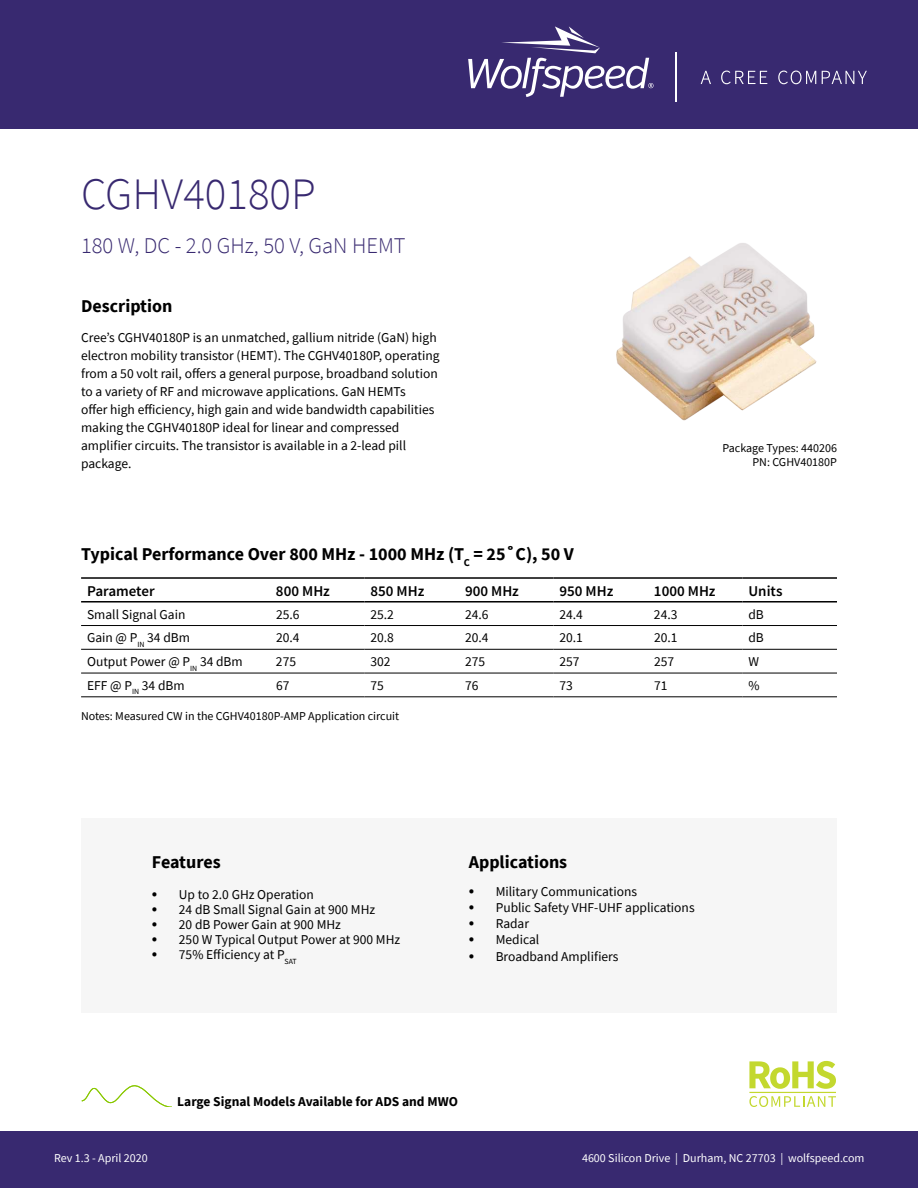
<style>
.page{position:relative;width:918px;height:1188px;background:#fff}
.page>*{position:absolute;margin:0;border:0;box-sizing:border-box;transform-origin:0 0}
.t1{font:300 45px "Source Sans Pro";color:#382970}
.t2{font:300 22.5px "Source Sans Pro";color:#382970}
.t3{font:700 18px "Source Sans Pro";color:#000}
.t4{font:600 15px "Source Sans Pro";color:#000}
.t5{font:13.5px/18px "Source Sans Pro";color:#000}
.t6{font:700 13.5px "Source Sans Pro";color:#000}
.t7{font:12px/14.4px "Source Sans Pro";color:#000;text-align:right}
.t8{font:12px "Source Sans Pro";color:#fff}
.s1{font-size:18px}
</style>
<div class="page">
<div style="left:0;top:0;width:918px;height:128px;background:#382970"></div>
<div style="left:0;top:1131px;width:918px;height:57px;background:#382970"></div>
<svg style="left:701px;top:71px;width:10px;height:13px"></svg>
<svg style="left:721px;top:71px;width:46px;height:13px"></svg>
<svg style="left:778px;top:71px;width:38px;height:13px"></svg>
<svg style="left:822px;top:71px;width:45px;height:13px"></svg>
<hr style="left:676px;top:52px;width:1px;height:50px;background:#fff">
<svg style="left:468px;top:26px;width:186px;height:71px"></svg>
<svg style="left:749px;top:1061px;width:87px;height:28px"></svg>
<svg style="left:749px;top:1096px;width:87px;height:11px"></svg>
<hr style="left:749px;top:1092px;width:87px;height:1px;background:#c3d82f">
<img style="left:616px;top:243px;width:201px;height:178px">
<svg style="left:81px;top:1085px;width:91px;height:22px"></svg>
<div style="left:81px;top:819px;width:756px;height:194px;background:#f6f6f6"></div>
<hr style="left:81px;top:577px;width:189px;height:2px;background:#000">
<hr style="left:270px;top:577px;width:95px;height:2px;background:#000">
<hr style="left:365px;top:577px;width:94px;height:2px;background:#000">
<hr style="left:459px;top:577px;width:95px;height:2px;background:#000">
<hr style="left:554px;top:577px;width:94px;height:2px;background:#000">
<hr style="left:648px;top:577px;width:95px;height:2px;background:#000">
<hr style="left:743px;top:577px;width:94px;height:2px;background:#000">
<hr style="left:81px;top:601px;width:189px;height:2px;background:#000">
<hr style="left:270px;top:601px;width:95px;height:2px;background:#000">
<hr style="left:365px;top:601px;width:94px;height:2px;background:#000">
<hr style="left:459px;top:601px;width:95px;height:2px;background:#000">
<hr style="left:554px;top:601px;width:94px;height:2px;background:#000">
<hr style="left:648px;top:601px;width:95px;height:2px;background:#000">
<hr style="left:743px;top:601px;width:94px;height:2px;background:#000">
<hr style="left:81px;top:625px;width:189px;height:1px;background:#000">
<hr style="left:270px;top:625px;width:95px;height:1px;background:#000">
<hr style="left:365px;top:625px;width:94px;height:1px;background:#000">
<hr style="left:459px;top:625px;width:95px;height:1px;background:#000">
<hr style="left:554px;top:625px;width:94px;height:1px;background:#000">
<hr style="left:648px;top:625px;width:95px;height:1px;background:#000">
<hr style="left:743px;top:625px;width:94px;height:1px;background:#000">
<hr style="left:81px;top:649px;width:189px;height:1px;background:#000">
<hr style="left:270px;top:649px;width:95px;height:1px;background:#000">
<hr style="left:365px;top:649px;width:94px;height:1px;background:#000">
<hr style="left:459px;top:649px;width:95px;height:1px;background:#000">
<hr style="left:554px;top:649px;width:94px;height:1px;background:#000">
<hr style="left:648px;top:649px;width:95px;height:1px;background:#000">
<hr style="left:743px;top:649px;width:94px;height:1px;background:#000">
<hr style="left:81px;top:673px;width:189px;height:1px;background:#000">
<hr style="left:270px;top:673px;width:95px;height:1px;background:#000">
<hr style="left:365px;top:673px;width:94px;height:1px;background:#000">
<hr style="left:459px;top:673px;width:95px;height:1px;background:#000">
<hr style="left:554px;top:673px;width:94px;height:1px;background:#000">
<hr style="left:648px;top:673px;width:95px;height:1px;background:#000">
<hr style="left:743px;top:673px;width:94px;height:1px;background:#000">
<hr style="left:81px;top:696px;width:189px;height:1px;background:#000">
<hr style="left:270px;top:696px;width:95px;height:1px;background:#000">
<hr style="left:365px;top:696px;width:94px;height:1px;background:#000">
<hr style="left:459px;top:696px;width:95px;height:1px;background:#000">
<hr style="left:554px;top:696px;width:94px;height:1px;background:#000">
<hr style="left:648px;top:696px;width:95px;height:1px;background:#000">
<hr style="left:743px;top:696px;width:94px;height:1px;background:#000">
<h1 class="t1" style="left:81px;top:176px;width:236px">CGHV40180P</h1>
<h2 class="t2" style="left:81px;top:237px;width:326px">180 W, DC - 2.0 GHz, 50 V, GaN HEMT</h2>
<h3 class="t3" style="left:81px;top:299px;width:93px">Description</h3>
<p class="t5" style="left:81px;top:330px;width:360px">Cree’s CGHV40180P is an unmatched, gallium nitride (GaN) high electron mobility transistor (HEMT). The CGHV40180P, operating from a 50 volt rail, o昀昀ers a general purpose, broadband solution to a variety of RF and microwave applications. GaN HEMTs<br>o昀昀er high e昀昀iciency, high gain and wide bandwidth capabilities making the CGHV40180P ideal for linear and compressed<br>ampli昀椀er circuits. The transistor is available in a 2-lead pill package.</p>
<h3 class="t3" style="left:81px;top:547px;width:494px">Typical Performance Over 800 MHz - 1000 MHz (T<sub>C</sub> = 25˚C), 50 V</h3>
<p class="t7" style="left:723px;top:440px;width:116px">Package Types: 440206<br>PN: CGHV40180P</p>
<p class="t4" style="left:87px;top:584px;width:69px">Parameter</p>
<p class="t4" style="left:276px;top:584px;width:55px">800 MHz</p>
<p class="t4" style="left:370px;top:584px;width:55px">850 MHz</p>
<p class="t4" style="left:465px;top:584px;width:55px">900 MHz</p>
<p class="t4" style="left:560px;top:584px;width:55px">950 MHz</p>
<p class="t4" style="left:654px;top:584px;width:63px">1000 MHz</p>
<p class="t4" style="left:749px;top:584px;width:36px">Units</p>
<p class="t5" style="left:87px;top:605px;width:100px">Small Signal Gain</p>
<p class="t5" style="left:276px;top:605px;width:25px">25.6</p>
<p class="t5" style="left:370px;top:605px;width:25px">25.2</p>
<p class="t5" style="left:465px;top:605px;width:25px">24.6</p>
<p class="t5" style="left:560px;top:605px;width:25px">24.4</p>
<p class="t5" style="left:654px;top:605px;width:25px">24.3</p>
<p class="t5" style="left:748px;top:605px;width:17px">dB</p>
<p class="t5" style="left:87px;top:630px;width:104px">Gain @ P<sub>IN</sub> 34 dBm</p>
<p class="t5" style="left:276px;top:629px;width:25px">20.4</p>
<p class="t5" style="left:371px;top:629px;width:25px">20.8</p>
<p class="t5" style="left:465px;top:629px;width:25px">20.4</p>
<p class="t5" style="left:560px;top:629px;width:25px">20.1</p>
<p class="t5" style="left:654px;top:629px;width:25px">20.1</p>
<p class="t5" style="left:748px;top:629px;width:17px">dB</p>
<p class="t5" style="left:87px;top:653px;width:157px">Output Power @ P<sub>IN</sub> 34 dBm</p>
<p class="t5" style="left:276px;top:653px;width:22px">275</p>
<p class="t5" style="left:370px;top:653px;width:22px">302</p>
<p class="t5" style="left:465px;top:653px;width:22px">275</p>
<p class="t5" style="left:560px;top:653px;width:22px">257</p>
<p class="t5" style="left:654px;top:653px;width:22px">257</p>
<p class="t5" style="left:749px;top:654px;width:12px">W</p>
<p class="t5" style="left:87px;top:678px;width:99px">EFF @ P<sub>IN</sub> 34 dBm</p>
<p class="t5" style="left:276px;top:676px;width:15px">67</p>
<p class="t5" style="left:371px;top:678px;width:15px">75</p>
<p class="t5" style="left:465px;top:676px;width:15px">76</p>
<p class="t5" style="left:560px;top:676px;width:15px">73</p>
<p class="t5" style="left:654px;top:678px;width:15px">71</p>
<p class="t5" style="left:749px;top:678px;width:13px">%</p>
<p class="t7" style="left:81px;top:708px;width:320px">Notes: Measured CW in the CGHV40180P-AMP Application circuit</p>
<h3 class="t3" style="left:152px;top:855px;width:70px">Features</h3>
<p class="t5" style="left:152px;top:886px;width:164px"><span class="s1">•</span> Up to 2.0 GHz Operation</p>
<p class="t5" style="left:152px;top:901px;width:225px"><span class="s1">•</span> 24 dB Small Signal Gain at 900 MHz</p>
<p class="t5" style="left:152px;top:916px;width:191px"><span class="s1">•</span> 20 dB Power Gain at 900 MHz</p>
<p class="t5" style="left:152px;top:931px;width:250px"><span class="s1">•</span> 250 W Typical Output Power at 900 MHz</p>
<p class="t5" style="left:152px;top:946px;width:146px"><span class="s1">•</span> 75% E昀昀iciency at P<sub>SAT</sub></p>
<h3 class="t3" style="left:469px;top:855px;width:100px">Applications</h3>
<p class="t5" style="left:469px;top:883px;width:170px"><span class="s1">•</span> Military Communications</p>
<p class="t5" style="left:469px;top:898px;width:227px"><span class="s1">•</span> Public Safety VHF-UHF applications</p>
<p class="t5" style="left:469px;top:916px;width:62px"><span class="s1">•</span> Radar</p>
<p class="t5" style="left:469px;top:932px;width:72px"><span class="s1">•</span> Medical</p>
<p class="t5" style="left:469px;top:947px;width:151px"><span class="s1">•</span> Broadband Ampli昀椀ers</p>
<p class="t6" style="left:177px;top:1097px;width:282px">Large Signal Models Available for ADS and MWO</p>
<p class="t8" style="left:54px;top:1153px;width:95px">Rev 1.3 - April 2020</p>
<p class="t8" style="left:582px;top:1153px;width:284px">4600 Silicon Drive | Durham, NC 27703 | wolfspeed.com</p>
</div>
